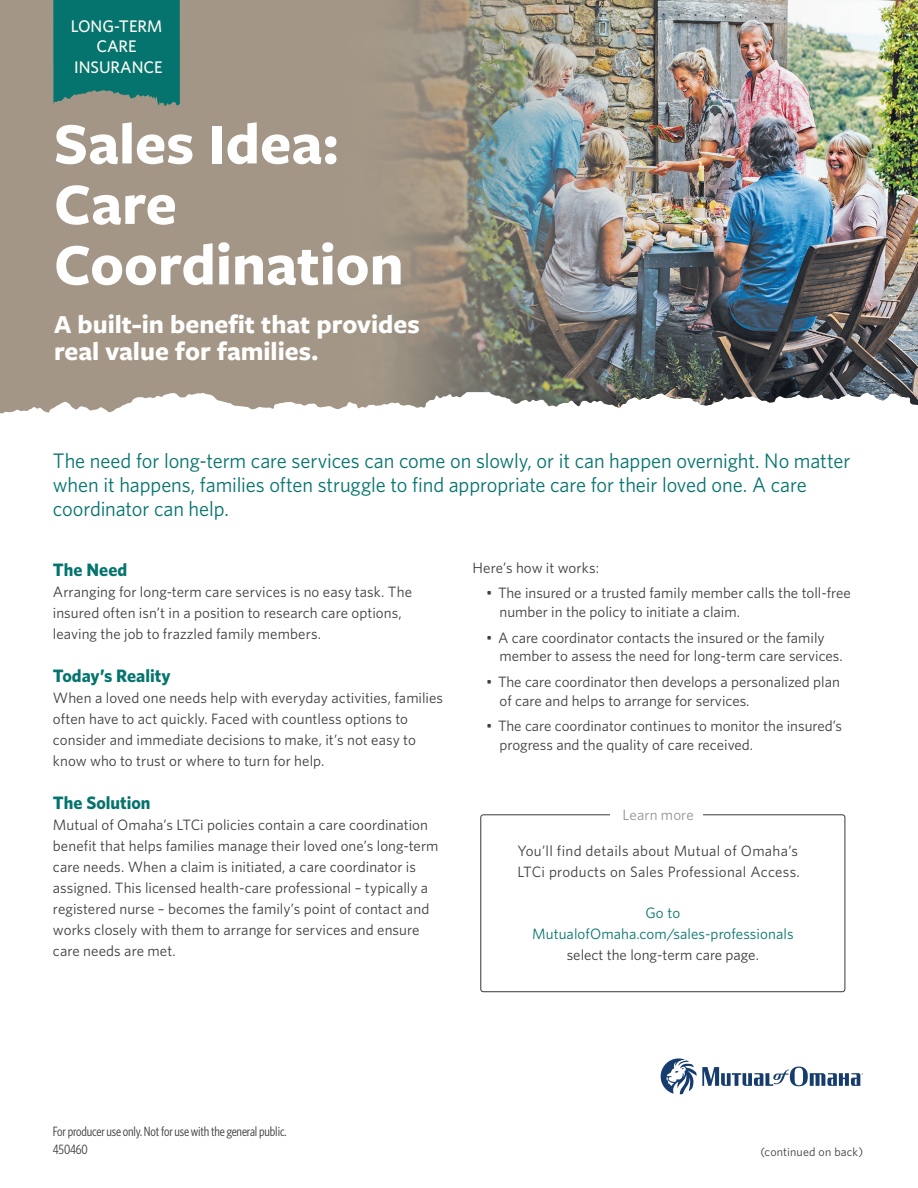
<style>
.page{position:relative;width:918px;height:1188px;background:#fff}
.page>*{position:absolute;margin:0;border:0;box-sizing:border-box;transform-origin:0 0}
._1_Subhead_left{font:700 60.45px/60.4px "Freight Sans Pro";color:#fff}
._1_Subhead_left-2{font:700 26.85px/26.8px "Freight Sans Pro";color:#fff}
._1_Intro{font:21px/24px "Whitney";letter-spacing:-.005em;color:#05746e}
.subhead_339{font:700 18px "Whitney";color:#05746e}
._1_Product_Tab_cente{font:500 16.8px/20.1px "Whitney";color:#fefbf5;text-align:center}
.Body_Copy{font:15px/21px "Whitney";color:#3e3e3f}
.body_copy_-_10_on_14{font:15px/21px "Whitney";letter-spacing:.005em;color:#3e3e3f}
.t1{font:15px "Whitney";letter-spacing:.005em;color:#05746e}
.subhead_339-2{font:15px "Whitney";letter-spacing:.005em;color:#939598}
._1_disclaimer{font:13.5px "Whitney Condensed";letter-spacing:-.01em;color:#3e3e3f}
.t2{font:12px "Whitney";letter-spacing:.015em;color:#3e3e3f}
</style>
<div class="page">
<img style="left:0;top:0;width:918px;height:414px">
<div style="left:481px;top:815px;width:364px;height:177px;border:1px solid #231f20;border-radius:3px"></div>
<div style="left:610px;top:788px;width:93px;height:61px;background:#fff"></div>
<svg style="left:661px;top:1058px;width:202px;height:36px"></svg>
<svg style="left:53px;top:0;width:127px;height:108px;background:#167770"></svg>
<p class="_1_Product_Tab_cente" style="left:71px;top:16px;width:93px">LONG-TERM<br>CARE</p>
<p class="_1_Product_Tab_cente" style="left:74px;top:56px;width:90px">INSURANCE</p>
<p class="_1_Subhead_left" style="left:54px;top:111px;width:351px">Sales Idea:<br>Care<br>Coordination</p>
<p class="_1_Subhead_left-2" style="left:54px;top:310px;width:367px">A built-in benefit that provides real value for families.</p>
<p class="_1_Intro" style="left:53px;top:448px;width:799px">The need for long-term care services can come on slowly, or it can happen overnight. No matter when it happens, families often struggle to find appropriate care for their loved one. A care coordinator can help.</p>
<p class="subhead_339" style="left:53px;top:557px;width:76px">The Need</p>
<p class="Body_Copy" style="left:53px;top:580px;width:361px">Arranging for long-term care services is no easy task. The insured often isn’t in a position to research care options, leaving the job to frazzled family members.</p>
<p class="subhead_339" style="left:53px;top:663px;width:119px">Today’s Reality</p>
<p class="body_copy_-_10_on_14" style="left:53px;top:687px;width:392px">When a loved one needs help with everyday activities, families often have to act quickly. Faced with countless options to consider and immediate decisions to make, it’s not easy to know who to trust or where to turn for help.</p>
<p class="subhead_339" style="left:53px;top:790px;width:99px">The Solution</p>
<p class="Body_Copy" style="left:53px;top:814px;width:387px">Mutual of Omaha’s LTCi policies contain a care coordination benefit that helps families manage their loved one’s long-term care needs. When a claim is initiated, a care coordinator is assigned. This licensed health-care professional – typically a registered nurse – becomes the family’s point of contact and works closely with them to arrange for services and ensure care needs are met.</p>
<p class="Body_Copy" style="left:472px;top:557px;width:128px">Here’s how it works:</p>
<p class="Body_Copy" style="left:500px;top:583px;width:353px;line-height:18.8px;text-indent:-14px">• The insured or a trusted family member calls the toll-free number in the policy to initiate a claim.</p>
<p class="Body_Copy" style="left:500px;top:628px;width:345px;line-height:18.8px;text-indent:-14px">• A care coordinator contacts the insured or the family member to assess the need for long-term care services.</p>
<p class="Body_Copy" style="left:500px;top:672px;width:342px;line-height:18.8px;text-indent:-14px">• The care coordinator then develops a personalized plan of care and helps to arrange for services.</p>
<p class="Body_Copy" style="left:500px;top:716px;width:344px;line-height:18.8px;text-indent:-14px">• The care coordinator continues to monitor the insured’s progress and the quality of care received.</p>
<p class="subhead_339-2" style="left:623px;top:805px;width:73px">Learn more</p>
<p class="body_copy_-_10_on_14" style="left:518px;top:840px;width:284px">You’ll find details about Mutual of Omaha’s<br>LTCi products on Sales Professional Access.</p>
<p class="t1" style="left:646px;top:902px;width:36px">Go to</p>
<p class="t1" style="left:532px;top:923px;width:263px">MutualofOmaha.com/sales-professionals</p>
<p class="body_copy_-_10_on_14" style="left:567px;top:944px;width:194px">select the long-term care page.</p>
<p class="_1_disclaimer" style="left:53px;top:1123px;width:235px">For producer use only. Not for use with the general public.</p>
<p class="_1_disclaimer" style="left:53px;top:1140px;width:36px">450460</p>
<p class="t2" style="left:760px;top:1143px;width:104px">(continued on back)</p>
</div>
